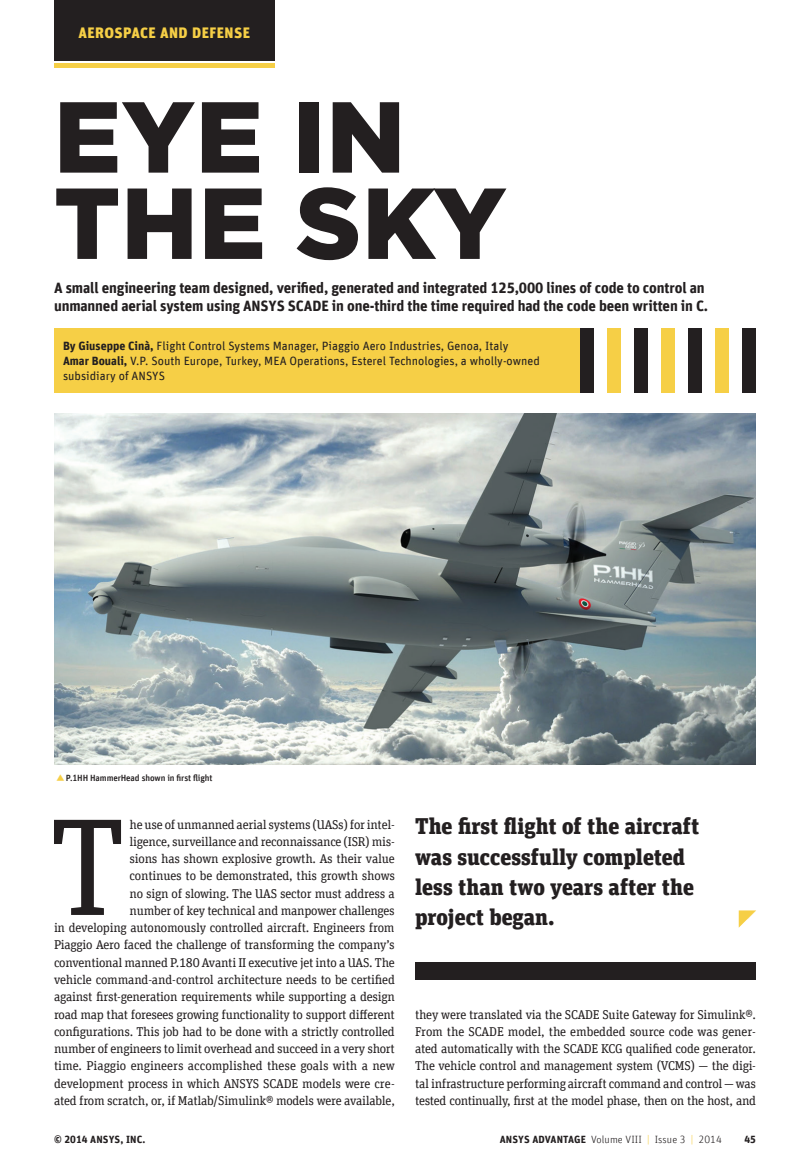
<style>
.page{position:relative;width:810px;height:1170px;background:#fff}
.page>*{position:absolute;margin:0;border:0;box-sizing:border-box;transform-origin:0 0}
.S_W_Intro_Par{font:138px "Unit Slab Offc Pro";color:#231f20}
.S_W_Headline{font:900 100.5px/86.2px "Gotham";letter-spacing:.01em;color:#231f20}
.Pull_Quote_1{font:900 22.5px/30px "Unit Slab Offc Pro";color:#231f20}
.S_W_Subhead{font:700 15px/17.2px "Unit Offc Pro";letter-spacing:-.01em;color:#231f20}
.t1{font:900 15px "Unit Offc Pro";letter-spacing:.03em;color:#f6cf46}
.S_W_Intro_Par-2{font:12.75px/17.2px "Unit Slab Offc Pro";letter-spacing:-.02em;color:#231f20;text-align:right}
.t2{font:12px/15.3px "Unit Offc Pro";color:#231f20}
.t3{font:300 10.5px "Unit Offc Pro";letter-spacing:.01em;color:#231f20}
.t4{font:700 10.5px "Unit Offc Pro";letter-spacing:.01em;color:#231f20}
.Feature_Caption{font:500 9px "Unit Offc Pro";letter-spacing:-.015em;color:#231f20}
.s1{font-weight:700}
.s2{color:#f6cf46}
</style>
<div class="page">
<div style="left:54px;top:0;width:220px;height:60px;background:#231f20"></div>
<div style="left:54px;top:63px;width:220px;height:5px;background:#f6cf46"></div>
<div style="left:54px;top:328px;width:526px;height:64px;background:#f6cf46"></div>
<div style="left:580px;top:328px;width:14px;height:64px;background:#231f20"></div>
<div style="left:608px;top:328px;width:13px;height:64px;background:#f6cf46"></div>
<div style="left:634px;top:328px;width:14px;height:64px;background:#231f20"></div>
<div style="left:662px;top:328px;width:13px;height:64px;background:#f6cf46"></div>
<div style="left:688px;top:328px;width:14px;height:64px;background:#231f20"></div>
<div style="left:716px;top:328px;width:13px;height:64px;background:#f6cf46"></div>
<div style="left:742px;top:328px;width:14px;height:64px;background:#231f20"></div>
<img style="left:54px;top:413px;width:702px;height:351px">
<div style="left:415px;top:962px;width:341px;height:17px;background:#231f20"></div>
<svg style="left:739px;top:910px;width:17px;height:17px"></svg>
<p class="t1" style="left:78px;top:22px;width:173px">AEROSPACE AND DEFENSE</p>
<p class="S_W_Headline" style="left:54px;top:91px;width:454px">EYE IN<br>THE SKY</p>
<p class="S_W_Subhead" style="left:54px;top:279px;width:656px">A small engineering team designed, verified, generated and integrated 125,000 lines of code to control an unmanned aerial system using ANSYS SCADE in one-third the time required had the code been written in C.</p>
<p class="t2" style="left:63px;top:337px;width:478px"><span class="s1">By Giuseppe Cinà,</span> Flight Control Systems Manager, Piaggio Aero Industries, Genoa, Italy<br><span class="s1">Amar Bouali,</span> V.P. South Europe, Turkey, MEA Operations, Esterel Technologies, a wholly-owned subsidiary of ANSYS</p>
<p class="Feature_Caption" style="left:66px;top:771px;width:148px">P.1HH HammerHead shown in first flight</p>
<p class="S_W_Intro_Par-2" style="left:54px;top:815px;width:343px">he use of unmanned aerial systems (UASs) for intel-<br>ligence, surveillance and reconnaissance (ISR) mis-<br>sions has shown explosive growth. As their value<br>continues to be demonstrated, this growth shows<br>no sign of slowing. The UAS sector must address a<br>number of key technical and manpower challenges<br>in developing autonomously controlled aircraft. Engineers from Piaggio Aero faced the challenge of transforming the company’s conventional manned P.180 Avanti II executive jet into a UAS. The vehicle command-and-control architecture needs to be certified against first-generation requirements while supporting a design road map that foresees growing functionality to support different configurations. This job had to be done with a strictly controlled number of engineers to limit overhead and succeed in a very short time. Piaggio engineers accomplished these goals with a new development process in which ANSYS SCADE models were cre&shy;ated from scratch, or, if Matlab/Simulink® models were available,</p>
<p class="S_W_Intro_Par" style="left:50px;top:774px;width:77px">T</p>
<p class="Pull_Quote_1" style="left:415px;top:809px;width:286px">The first flight of the aircraft was successfully completed less than two years after the project began.</p>
<p class="S_W_Intro_Par-2" style="left:415px;top:1004px;width:342px;text-align:justify">they were translated via the SCADE Suite Gateway for Simulink®.<br>From the SCADE model, the embedded source code was gener&shy;ated automatically with the SCADE KCG qualified code generator.<br>The vehicle control and management system (VCMS) — the digi&shy;tal infrastructure performing aircraft command and control — was tested continually, first at the model phase, then on the host, and</p>
<p class="t4" style="left:54px;top:1131px;width:93px">© 2014 ANSYS, INC.</p>
<p class="t3" style="left:500px;top:1132px;width:224px"><span class="s1">ANSYS ADVANTAGE</span> Volume VIII <span class="s2">|</span> Issue 3 <span class="s2">|</span> 2014</p>
<p class="t4" style="left:744px;top:1131px;width:13px">45</p>
</div>
